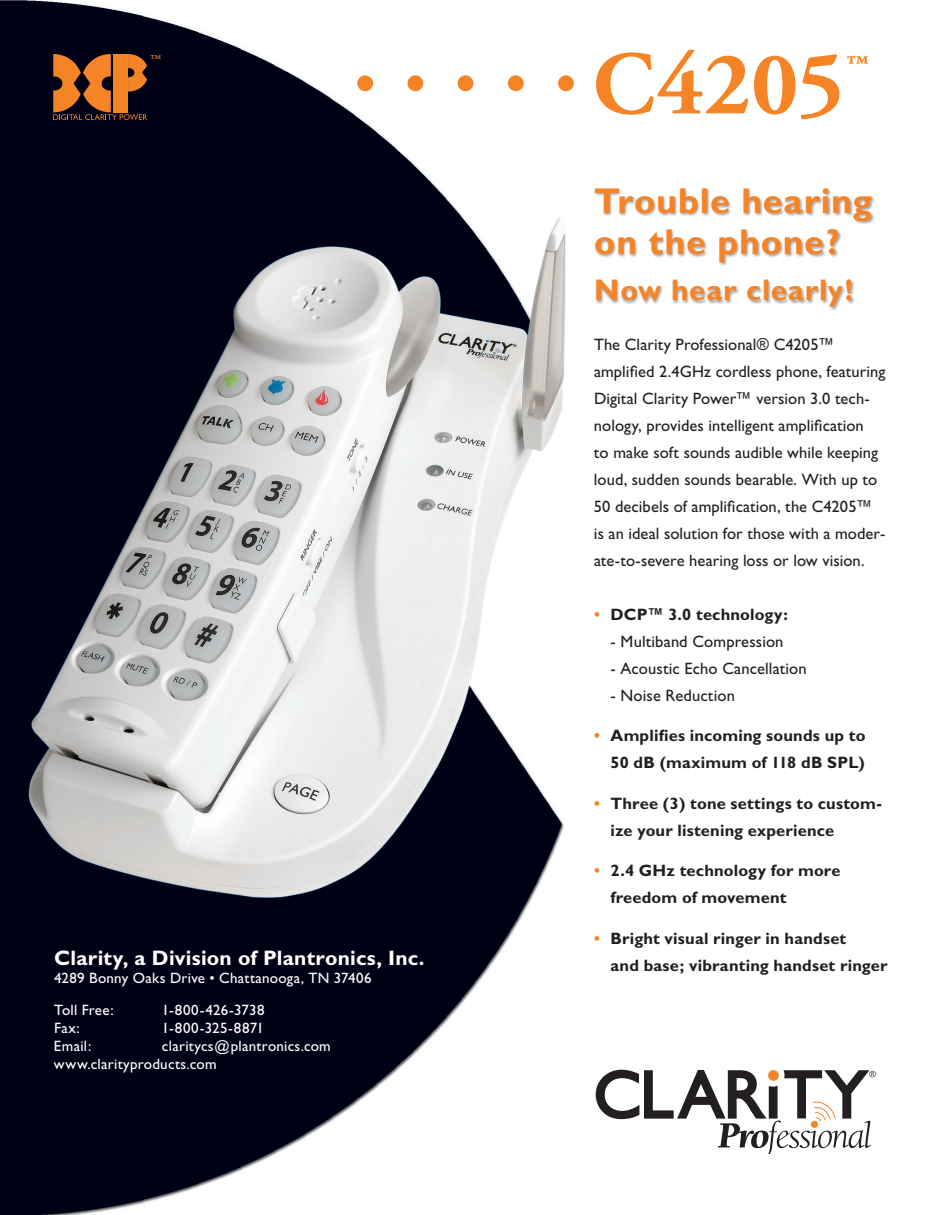
<style>
.page{position:relative;width:945px;height:1215px;background:#fff}
.page>*{position:absolute;margin:0;border:0;box-sizing:border-box;transform-origin:0 0}
.t1{font:132px "Gill Sans";color:#f58427}
.t2{font:700 90px "Adobe Garamond Pro";letter-spacing:.005em;color:#f58427}
.t3{font:700 36px/40.5px "Gill Sans";letter-spacing:.02em;color:#f58427}
.t4{font:700 36px "Adobe Garamond Pro";color:#f58427}
.t5{font:700 30px "Gill Sans";letter-spacing:.025em;color:#f58427}
.t6{font:700 21px "Gill Sans";letter-spacing:.01em;color:#fff}
.t7{font:21px "Adobe Garamond Pro";color:#f58427}
.t8{font:16.5px/27px "Gill Sans";letter-spacing:.005em;color:#231f20}
.t9{font:700 16.5px/27px "Gill Sans";letter-spacing:.01em;color:#231f20}
.t10{font:15px/31.5px "Gill Sans";letter-spacing:.02em;color:#fff}
.s1{color:#f58427}
</style>
<div class="page">
<img style="left:0;top:0;width:625px;height:1215px">
<svg style="left:53px;top:54px;width:94px;height:66px;background:#8a4a1f"></svg>
<div style="left:114px;top:54px;width:14px;height:58px;background:#f58427"></div>
<svg style="left:596px;top:1070px;width:280px;height:84px"></svg>
<div style="left:594px;top:188px;width:281px;height:123px;background:#231f20;opacity:.4"></div>
<p class="t7" style="left:150px;top:50px;width:13px">™</p>
<h2 class="t2" style="left:592px;top:32px;width:253px">C4205</h2>
<h3 class="t4" style="left:846px;top:48px;width:24px">™</h3>
<h1 class="t1" style="left:351px;top:-30px;width:231px">.....</h1>
<p class="t6" style="left:54px;top:946px;width:372px">Clarity, a Division of Plantronics, Inc.</p>
<p class="t10" style="left:54px;top:963px;width:319px">4289 Bonny Oaks Drive • Chattanooga, TN 37406<br>Toll Free:</p>
<p class="t10" style="left:162px;top:994px;width:104px">1-800-426-3738</p>
<p class="t10" style="left:54px;top:1012px;width:27px">Fax:</p>
<p class="t10" style="left:162px;top:1012px;width:104px">1-800-325-8871</p>
<p class="t10" style="left:54px;top:1030px;width:39px">Email:</p>
<p class="t10" style="left:54px;top:1037px;width:278px;line-height:18px;text-indent:108px">claritycs@plantronics.com www.clarityproducts.com</p>
<h3 class="t3" style="left:594px;top:181px;width:279px">Trouble hearing on the phone?</h3>
<h3 class="t5" style="left:594px;top:272px;width:260px">Now hear clearly!</h3>
<p class="t8" style="left:594px;top:331px;width:293px">The Clarity Professional® C4205™ amplified 2.4GHz cordless phone, featuring Digital Clarity Power™ version 3.0 tech&shy;nology, provides intelligent amplification<br>to make soft sounds audible while keeping loud, sudden sounds bearable. With up to 50 decibels of amplification, the C4205™ is an ideal solution for those with a moder&shy;ate-to-severe hearing loss or low vision.</p>
<p class="t9" style="left:594px;top:601px;width:195px"><span class="s1">•</span> DCP™ 3.0 technology:</p>
<p class="t8" style="left:610px;top:628px;width:175px">- Multiband Compression</p>
<p class="t8" style="left:611px;top:655px;width:198px">- Acoustic Echo Cancellation</p>
<p class="t8" style="left:610px;top:682px;width:126px">- Noise Reduction</p>
<p class="t9" style="left:594px;top:722px;width:273px;text-align:right"><span class="s1">•</span> Amplifies incoming sounds up to<br>50 dB (maximum of 118 dB SPL)</p>
<p class="t9" style="left:610px;top:790px;width:273px;text-indent:-16px"><span class="s1">•</span> Three (3) tone settings to custom&shy;ize your listening experience</p>
<p class="t9" style="left:611px;top:857px;width:232px;text-indent:-17px"><span class="s1">•</span> 2.4 GHz technology for more freedom of movement</p>
<p class="t9" style="left:610px;top:925px;width:279px;text-indent:-16px"><span class="s1">•</span> Bright visual ringer in handset<br>and base; vibranting handset ringer</p>
</div>
